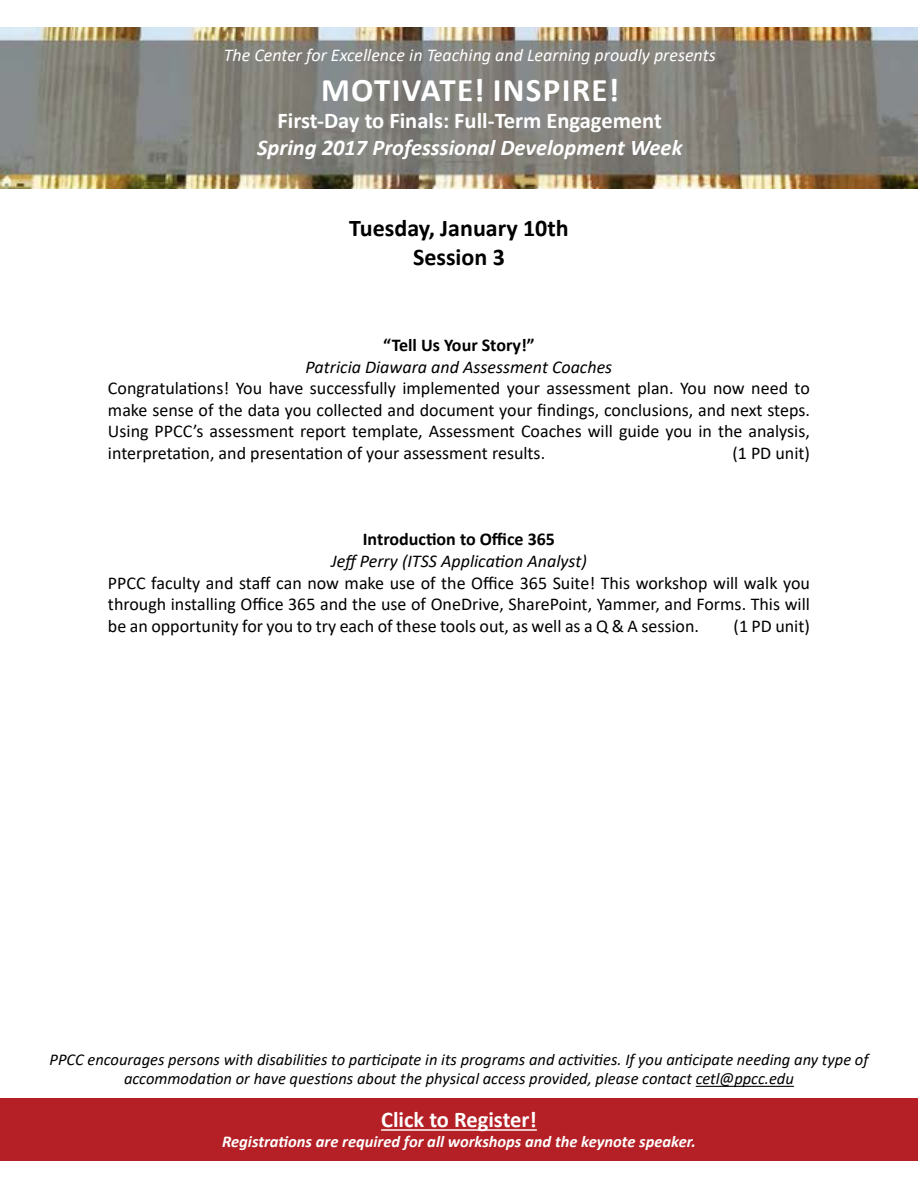
<style>
.page{position:relative;width:918px;height:1188px;background:#fff}
.page>*{position:absolute;margin:0;border:0;box-sizing:border-box;transform-origin:0 0}
.t1{font:700 33px "Calibri";letter-spacing:.04em;color:#fff}
.t2{font:700 24px/28.8px "Calibri";color:#000;text-align:center}
.t3{font:700 22.5px "Calibri";color:#fff}
.t4{font:italic 700 22.5px "Calibri";color:#fff}
.t5{font:18px/21.6px "Calibri";color:#000;text-align:justify}
.t6{font:italic 18px "Calibri";color:#000}
.t7{font:italic 18px "Calibri";color:#fff}
.t8{font:700 18px "Calibri";color:#000}
.t9{font:italic 16.5px/19.8px "Calibri";color:#000;text-align:center}
.t10{font:italic 700 16.5px "Calibri";color:#fff}
</style>
<div class="page">
<div style="left:0;top:1098px;width:918px;height:63px;background:#b42025"></div>
<hr style="left:381px;top:1129px;width:156px;height:2px;background:#fff">
<img style="left:0;top:27px;width:918px;height:161px">
<hr style="left:696px;top:1086px;width:98px;height:1px;background:#000">
<p class="t7" style="left:224px;top:43px;width:494px">The Center for Excellence in Teaching and Learning proudly presents</p>
<h1 class="t1" style="left:321px;top:66px;width:300px">MOTIVATE! INSPIRE!</h1>
<p class="t3" style="left:278px;top:104px;width:386px">First-Day to Finals: Full-Term Engagement</p>
<p class="t4" style="left:257px;top:131px;width:427px">Spring 2017 Professsional Development Week</p>
<h2 class="t2" style="left:349px;top:215px;width:221px">Tuesday, January 10th<br>Session 3</h2>
<p class="t8" style="left:383px;top:332px;width:153px">“Tell Us Your Story!”</p>
<p class="t6" style="left:306px;top:354px;width:308px">Patricia Diawara and Assessment Coaches</p>
<p class="t5" style="left:108px;top:378px;width:704px">Congratulations! You have successfully implemented your assessment plan. You now need to make sense of the data you collected and document your findings, conclusions, and next steps.<br>Using PPCC’s assessment report template, Assessment Coaches will guide you in the analysis, interpretation, and presentation of your assessment results.</p>
<p class="t5" style="left:732px;top:443px;width:79px">(1 PD unit)</p>
<p class="t8" style="left:363px;top:527px;width:194px">Introduction to Office 365</p>
<p class="t6" style="left:331px;top:549px;width:257px">Jeff Perry (ITSS Application Analyst)</p>
<p class="t5" style="left:108px;top:573px;width:703px">PPCC faculty and staff can now make use of the Office 365 Suite! This workshop will walk you through installing Office 365 and the use of OneDrive, SharePoint, Yammer, and Forms. This will be an opportunity for you to try each of these tools out, as well as a Q &amp; A session.</p>
<p class="t5" style="left:734px;top:616px;width:78px">(1 PD unit)</p>
<p class="t9" style="left:50px;top:1049px;width:820px">PPCC encourages persons with disabilities to participate in its programs and activities. If you anticipate needing any type of accommodation or have questions about the physical access provided, please contact cetl@ppcc.edu</p>
<p class="t3" style="left:381px;top:1104px;width:157px">Click to Register!</p>
<p class="t10" style="left:222px;top:1130px;width:475px">Registrations are required for all workshops and the keynote speaker.</p>
</div>
